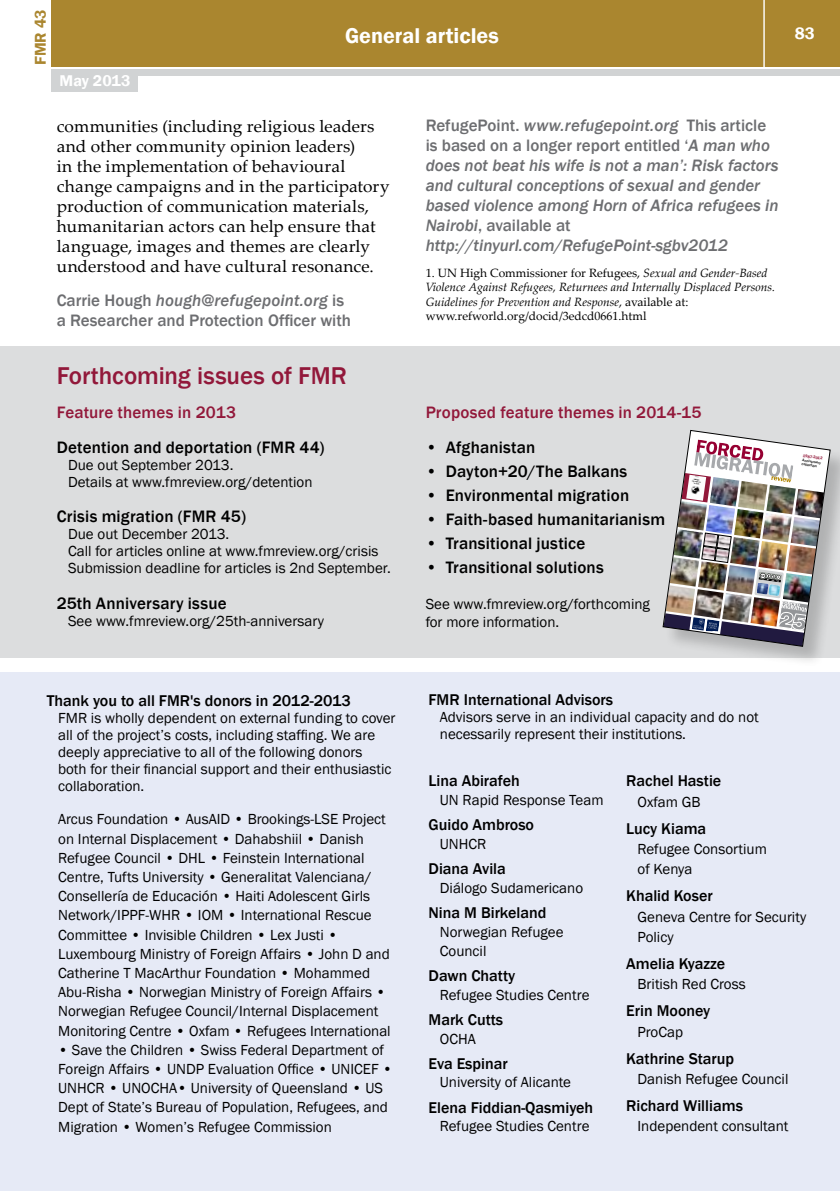
<style>
.page{position:relative;width:840px;height:1191px;background:#fff}
.page>*{position:absolute;margin:0;border:0;box-sizing:border-box;transform-origin:0 0}
.t1{font:500 25px "Franklin Gothic";letter-spacing:-.005em;color:#92183a}
.t2{font:600 22px "Franklin Gothic";color:#fff}
.t3{font:17px/20px "Palatino Linotype";letter-spacing:.01em;color:#000}
.t4{font:italic 500 17px/20px "Franklin Gothic";color:#6d6e71}
.t5{font:500 17px "Franklin Gothic";letter-spacing:.01em;color:#000}
.t6{font:500 17px/20px "Franklin Gothic";color:#6d6e71}
.t7{font:500 17px "Franklin Gothic";letter-spacing:.01em;color:#92183a}
.t8{font:600 17px "Franklin Gothic";color:#fff}
.t9{font:500 16px "Franklin Gothic";color:#000}
.t10{font:600 16px "Franklin Gothic";color:#fff}
.t11{font:600 16px "Franklin Gothic";color:#aa862f}
.t12{font:15px/19.2px "Franklin Gothic";color:#000}
.t13{font:italic 12px/14.4px "Palatino Linotype";color:#000}
.t14{font:600 4px "Franklin Gothic";color:#92183a}
.t15{font:500 3.8px/3.8px "Franklin Gothic";color:#000}
.t16{font:500 2.4px "Franklin Gothic";color:#000}
.s1{font-style:italic}
.s2{font-style:normal}
</style>
<div class="page">
<div style="left:52px;top:0;width:787px;height:66px;background:#aa862f"></div>
<div style="left:52px;top:69px;width:787px;height:6px;background:#d1d3d4"></div>
<hr style="left:763px;top:0;width:1px;height:68px;background:#fff">
<div style="left:52px;top:74px;width:86px;height:18px;background:#d1d3d4"></div>
<div style="left:0;top:346px;width:839px;height:312px;background:#dcddde"></div>
<div style="left:0;top:672px;width:839px;height:519px;background:#e6eaf6"></div>
<div style="left:663px;top:431px;width:176px;height:237px;background:#000;opacity:.2"></div>
<img style="left:662px;top:430px;width:168px;height:217px">
<p class="t11" style="left:31px;top:65px;width:57px;rotate:-90deg">FMR 43</p>
<p class="t10" style="left:60px;top:71px;width:72px">May 2013</p>
<h2 class="t2" style="left:345px;top:22px;width:155px">General articles</h2>
<p class="t8" style="left:794px;top:23px;width:21px">83</p>
<p class="t3" style="left:57px;top:116px;width:334px">communities (including religious leaders and other community opinion leaders)<br>in the implementation of behavioural change campaigns and in the participatory production of communication materials, humanitarian actors can help ensure that language, images and themes are clearly understood and have cultural resonance.</p>
<p class="t6" style="left:57px;top:290px;width:295px">Carrie Hough <span class="s1">hough@refugepoint.org</span> is a Researcher and Protection Officer with</p>
<p class="t4" style="left:425px;top:115px;width:354px"><span class="s2">RefugePoint.</span> www.refugepoint.org <span class="s2">This article is based on a longer report entitled ‘</span>A man who does not beat his wife is not a man’: Risk factors and cultural conceptions of sexual and gender based violence among Horn of Africa refugees in Nairobi<span class="s2">, available at </span>http://tinyurl.com/RefugePoint-sgbv2012</p>
<p class="t13" style="left:425px;top:265px;width:351px"><span class="s2">1. UN High Commissioner for Refugees,</span> Sexual and Gender-Based Violence Against Refugees, Returnees and Internally Displaced Persons.<br>Guidelines for Prevention and Response<span class="s2">, available at: www.refworld.org/docid/3edcd0661.html</span></p>
<h1 class="t1" style="left:57px;top:361px;width:291px">Forthcoming issues of FMR</h1>
<p class="t7" style="left:57px;top:401px;width:181px">Feature themes in 2013</p>
<p class="t5" style="left:57px;top:437px;width:269px">Detention and deportation (FMR 44)</p>
<p class="t12" style="left:68px;top:457px;width:246px;line-height:17px">Due out September 2013.<br>Details at www.fmreview.org/detention</p>
<p class="t5" style="left:57px;top:506px;width:191px">Crisis migration (FMR 45)</p>
<p class="t12" style="left:68px;top:526px;width:324px;line-height:17px">Due out December 2013.<br>Call for articles online at www.fmreview.org/crisis<br>Submission deadline for articles is 2nd September.</p>
<p class="t5" style="left:57px;top:592px;width:171px">25th Anniversary issue</p>
<p class="t12" style="left:68px;top:611px;width:257px">See www.fmreview.org/25th-anniversary</p>
<p class="t7" style="left:425px;top:401px;width:277px">Proposed feature themes in 2014-15</p>
<p class="t5" style="left:425px;top:437px;width:111px">• Afghanistan</p>
<p class="t5" style="left:425px;top:461px;width:203px">• Dayton+20/The Balkans</p>
<p class="t5" style="left:425px;top:485px;width:205px">• Environmental migration</p>
<p class="t5" style="left:425px;top:509px;width:241px">• Faith-based humanitarianism</p>
<p class="t5" style="left:425px;top:533px;width:161px">• Transitional justice</p>
<p class="t5" style="left:425px;top:557px;width:179px">• Transitional solutions</p>
<p class="t12" style="left:425px;top:595px;width:226px;line-height:18px">See www.fmreview.org/forthcoming for more information.</p>
<p class="t16" style="left:611px;top:499px;width:13px;rotate:8deg">Fourth row:</p>
<p class="t14" style="left:802px;top:453px;width:21px;rotate:8deg">1987-2012</p>
<p class="t15" style="left:802px;top:458px;width:20px;rotate:8deg">Anniversary collection</p>
<p class="t9" style="left:47px;top:690px;width:305px">Thank you to all FMR's donors in 2012-2013</p>
<p class="t12" style="left:58px;top:710px;width:339px;line-height:17px">FMR is wholly dependent on external funding to cover all of the project’s costs, including staffing. We are deeply appreciative to all of the following donors<br>both for their financial support and their enthusiastic collaboration.</p>
<p class="t12" style="left:58px;top:810px;width:334px">Arcus Foundation • AusAID • Brookings-LSE Project on Internal Displacement • Dahabshiil • Danish Refugee Council • DHL • Feinstein International Centre, Tufts University • Generalitat Valenciana/ Consellería de Educación • Haiti Adolescent Girls Network/IPPF-WHR • IOM • International Rescue Committee • Invisible Children • Lex Justi • Luxembourg Ministry of Foreign Affairs • John D and Catherine T MacArthur Foundation • Mohammed Abu-Risha • Norwegian Ministry of Foreign Affairs • Norwegian Refugee Council/Internal Displacement Monitoring Centre • Oxfam • Refugees International</p>
<p class="t12" style="left:58px;top:1040px;width:335px">• Save the Children • Swiss Federal Department of Foreign Affairs • UNDP Evaluation Office • UNICEF • UNHCR • UNOCHA• University of Queensland • US Dept of State’s Bureau of Population, Refugees, and Migration • Women’s Refugee Commission</p>
<p class="t9" style="left:428px;top:690px;width:186px">FMR International Advisors</p>
<p class="t12" style="left:439px;top:709px;width:320px;line-height:17px">Advisors serve in an individual capacity and do not necessarily represent their institutions.</p>
<p class="t9" style="left:428px;top:771px;width:93px">Lina Abirafeh</p>
<p class="t12" style="left:439px;top:790px;width:165px">UN Rapid Response Team</p>
<p class="t9" style="left:428px;top:815px;width:107px">Guido Ambroso</p>
<p class="t12" style="left:439px;top:834px;width:48px">UNHCR</p>
<p class="t9" style="left:428px;top:859px;width:79px">Diana Avila</p>
<p class="t12" style="left:439px;top:878px;width:145px">Diálogo Sudamericano</p>
<p class="t9" style="left:428px;top:903px;width:119px">Nina M Birkeland</p>
<p class="t12" style="left:439px;top:923px;width:125px;line-height:18.6px">Norwegian Refugee<br>Council</p>
<p class="t9" style="left:428px;top:965px;width:88px">Dawn Chatty</p>
<p class="t12" style="left:439px;top:985px;width:151px">Refugee Studies Centre</p>
<p class="t9" style="left:428px;top:1009px;width:76px">Mark Cutts</p>
<p class="t12" style="left:439px;top:1029px;width:37px">OCHA</p>
<p class="t9" style="left:428px;top:1053px;width:81px">Eva Espinar</p>
<p class="t12" style="left:439px;top:1073px;width:133px">University of Alicante</p>
<p class="t9" style="left:428px;top:1097px;width:166px">Elena Fiddian-Qasmiyeh</p>
<p class="t12" style="left:439px;top:1117px;width:151px">Refugee Studies Centre</p>
<p class="t9" style="left:625px;top:771px;width:97px">Rachel Hastie</p>
<p class="t12" style="left:637px;top:792px;width:64px">Oxfam GB</p>
<p class="t9" style="left:625px;top:818px;width:82px">Lucy Kiama</p>
<p class="t12" style="left:637px;top:839px;width:131px;line-height:20.2px">Refugee Consortium of Kenya</p>
<p class="t9" style="left:625px;top:886px;width:88px">Khalid Koser</p>
<p class="t12" style="left:637px;top:907px;width:170px;line-height:20.2px">Geneva Centre for Security<br>Policy</p>
<p class="t9" style="left:625px;top:954px;width:100px">Amelia Kyazze</p>
<p class="t12" style="left:637px;top:975px;width:109px">British Red Cross</p>
<p class="t9" style="left:625px;top:1001px;width:86px">Erin Mooney</p>
<p class="t12" style="left:637px;top:1022px;width:47px">ProCap</p>
<p class="t9" style="left:625px;top:1048px;width:109px">Kathrine Starup</p>
<p class="t12" style="left:637px;top:1069px;width:152px">Danish Refugee Council</p>
<p class="t9" style="left:625px;top:1096px;width:118px">Richard Williams</p>
<p class="t12" style="left:637px;top:1117px;width:152px">Independent consultant</p>
</div>
